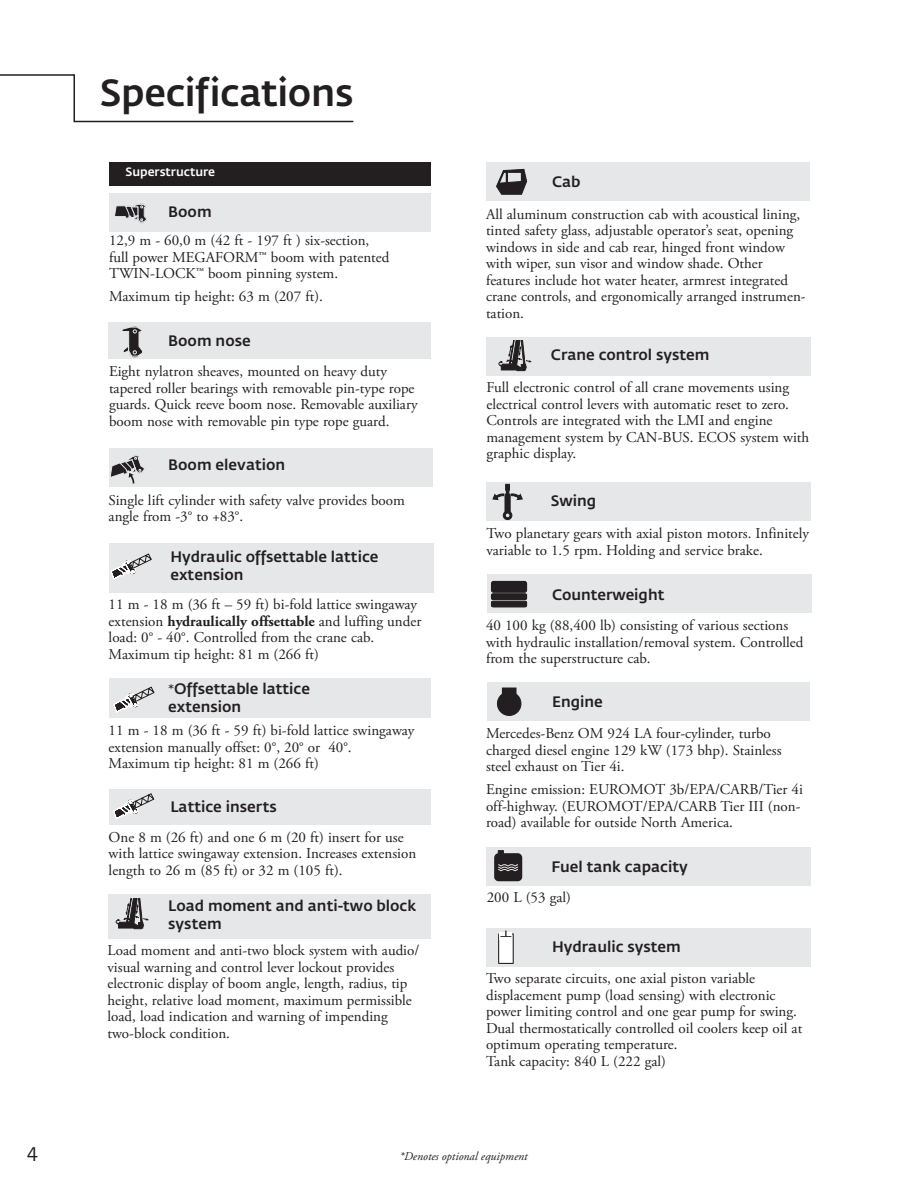
<style>
.page{position:relative;width:918px;height:1188px;background:#fff}
.page>*{position:absolute;margin:0;border:0;box-sizing:border-box;transform-origin:0 0}
.t1{font:500 37.5px "Fedra Sans Pro";letter-spacing:-.01em;color:#231f20}
.t2{font:19.5px "Fedra Sans Pro";color:#231f20}
.t3{font:15px/16.5px "Adobe Garamond Pro";color:#231f20}
.t4{font:500 15px/18px "Fedra Sans Pro";color:#231f20}
.t5{font:italic 12px "Adobe Garamond Pro";color:#231f20}
.Chart_reverse_bar_he{font:500 12px "Fedra Sans Pro";color:#fff}
.s1{font-weight:700}
.s2{font-family:"Adobe Garamond Pro";font-weight:700}
</style>
<div class="page">
<svg style="left:0;top:74px;width:354px;height:49px"></svg>
<div style="left:109px;top:448px;width:323px;height:39px;background:#e6e7e9"></div>
<svg style="left:110px;top:455px;width:35px;height:28px"></svg>
<div style="left:109px;top:193px;width:322px;height:39px;background:#e6e7e9"></div>
<div style="left:109px;top:162px;width:322px;height:23px;background:#231f20"></div>
<svg style="left:114px;top:203px;width:33px;height:20px"></svg>
<div style="left:108px;top:322px;width:323px;height:37px;background:#e6e7e9"></div>
<svg style="left:122px;top:326px;width:20px;height:32px"></svg>
<div style="left:108px;top:895px;width:323px;height:44px;background:#e6e7e9"></div>
<svg style="left:116px;top:898px;width:32px;height:31px"></svg>
<div style="left:486px;top:163px;width:324px;height:38px;background:#e6e7e9"></div>
<svg style="left:496px;top:168px;width:32px;height:27px"></svg>
<div style="left:109px;top:543px;width:324px;height:49px;background:#e6e7e9"></div>
<svg style="left:111px;top:553px;width:41px;height:26px"></svg>
<div style="left:109px;top:789px;width:322px;height:36px;background:#e6e7e9"></div>
<svg style="left:113px;top:793px;width:41px;height:26px"></svg>
<div style="left:109px;top:679px;width:322px;height:39px;background:#e6e7e9"></div>
<svg style="left:114px;top:687px;width:41px;height:26px"></svg>
<div style="left:487px;top:574px;width:325px;height:39px;background:#e6e7e9"></div>
<div style="left:491px;top:581px;width:36px;height:11px;background:#231f20;border-radius:2px"></div>
<div style="left:491px;top:581px;width:36px;height:12px;border:1px solid #231f20;border-radius:2px"></div>
<svg style="left:491px;top:593px;width:37px;height:15px"></svg>
<div style="left:487px;top:683px;width:323px;height:38px;background:#e6e7e9"></div>
<div style="left:497px;top:692px;width:24px;height:23px;background:#231f20;border-radius:50%"></div>
<div style="left:497px;top:692px;width:24px;height:24px;border:1px solid #231f20;border-radius:50%"></div>
<div style="left:502px;top:688px;width:14px;height:8px;background:#231f20"></div>
<div style="left:486px;top:928px;width:324px;height:39px;background:#e6e7e9"></div>
<svg style="left:498px;top:931px;width:16px;height:33px"></svg>
<div style="left:486px;top:482px;width:324px;height:39px;background:#e6e7e9"></div>
<div style="left:503px;top:511px;width:9px;height:9px;border:1px solid #231f20;border-radius:50%"></div>
<svg style="left:505px;top:513px;width:6px;height:5px"></svg>
<svg style="left:505px;top:501px;width:6px;height:12px"></svg>
<svg style="left:492px;top:484px;width:31px;height:17px"></svg>
<div style="left:487px;top:847px;width:324px;height:39px;background:#e6e7e9"></div>
<div style="left:496px;top:855px;width:24px;height:24px;background:#231f20;border-radius:3px"></div>
<div style="left:494px;top:853px;width:28px;height:28px;border:4px solid #231f20;border-radius:3px"></div>
<svg style="left:497px;top:864px;width:22px;height:7px"></svg>
<svg style="left:498px;top:850px;width:6px;height:7px"></svg>
<div style="left:486px;top:337px;width:324px;height:39px;background:#e6e7e9"></div>
<svg style="left:499px;top:340px;width:32px;height:31px"></svg>
<p class="t1" style="left:100px;top:70px;width:255px">Specifications</p>
<p class="Chart_reverse_bar_he" style="left:125px;top:164px;width:91px">Superstructure</p>
<p class="t4" style="left:168px;top:203px;width:45px">Boom</p>
<p class="t3" style="left:109px;top:233px;width:282px">12,9 m - 60,0 m (42 ft - 197 ft ) six-section, full power MEGAFORM™ boom with patented<br>TWIN-LOCK™ boom pinning system.</p>
<p class="t3" style="left:109px;top:289px;width:215px">Maximum tip height: 63 m (207 ft).</p>
<p class="t4" style="left:168px;top:332px;width:84px">Boom nose</p>
<p class="t3" style="left:109px;top:364px;width:310px">Eight nylatron sheaves, mounted on heavy duty tapered roller bearings with removable pin-type rope guards. Quick reeve boom nose. Removable auxiliary boom nose with removable pin type rope guard.</p>
<p class="t4" style="left:168px;top:456px;width:119px">Boom elevation</p>
<p class="t3" style="left:109px;top:492px;width:298px">Single lift cylinder with safety valve provides boom</p>
<p class="t3" style="left:109px;top:509px;width:136px">angle from -3° to +83°.</p>
<p class="t4" style="left:170px;top:548px;width:210px">Hydraulic offsettable lattice extension</p>
<p class="t3" style="left:109px;top:597px;width:314px">11 m - 18 m (36 ft – 59 ft) bi-fold lattice swingaway extension <span class="s1">hydraulically offsettable</span> and luffing under load: 0° - 40°. Controlled from the crane cab.</p>
<p class="t3" style="left:109px;top:646px;width:212px">Maximum tip height: 81 m (266 ft)</p>
<p class="t4" style="left:168px;top:680px;width:143px"><span class="s2">*</span>Offsettable lattice</p>
<p class="t4" style="left:168px;top:698px;width:75px">extension</p>
<p class="t3" style="left:109px;top:723px;width:307px">11 m - 18 m (36 ft - 59 ft) bi-fold lattice swingaway extension manually offset: 0°, 20° or 40°.</p>
<p class="t3" style="left:109px;top:756px;width:212px">Maximum tip height: 81 m (266 ft)</p>
<p class="t4" style="left:170px;top:797px;width:108px">Lattice inserts</p>
<p class="t3" style="left:109px;top:829px;width:309px">One 8 m (26 ft) and one 6 m (20 ft) insert for use with lattice swingaway extension. Increases extension length to 26 m (85 ft) or 32 m (105 ft).</p>
<p class="t4" style="left:168px;top:896px;width:249px">Load moment and anti-two block system</p>
<p class="t3" style="left:107px;top:943px;width:313px">Load moment and anti-two block system with audio/ visual warning and control lever lockout provides electronic display of boom angle, length, radius, tip height, relative load moment, maximum permissible load, load indication and warning of impending two-block condition.</p>
<p class="t4" style="left:552px;top:173px;width:30px">Cab</p>
<p class="t3" style="left:486px;top:206px;width:321px">All aluminum construction cab with acoustical lining, tinted safety glass, adjustable operator’s seat, opening windows in side and cab rear, hinged front window with wiper, sun visor and window shade. Other features include hot water heater, armrest integrated crane controls, and ergonomically arranged instrumen&shy;tation.</p>
<p class="t4" style="left:551px;top:346px;width:160px">Crane control system</p>
<p class="t3" style="left:487px;top:380px;width:324px">Full electronic control of all crane movements using electrical control levers with automatic reset to zero.<br>Controls are integrated with the LMI and engine management system by CAN-BUS. ECOS system with graphic display.</p>
<p class="t4" style="left:551px;top:491px;width:47px">Swing</p>
<p class="t3" style="left:487px;top:526px;width:324px">Two planetary gears with axial piston motors. Infinitely variable to 1.5 rpm. Holding and service brake.</p>
<p class="t4" style="left:552px;top:586px;width:114px">Counterweight</p>
<p class="t3" style="left:486px;top:618px;width:319px">40 100 kg (88,400 lb) consisting of various sections with hydraulic installation/removal system. Controlled from the superstructure cab.</p>
<p class="t4" style="left:552px;top:693px;width:52px">Engine</p>
<p class="t3" style="left:486px;top:726px;width:297px">Mercedes-Benz OM 924 LA four-cylinder, turbo charged diesel engine 129 kW (173 bhp). Stainless steel exhaust on Tier 4i.</p>
<p class="t3" style="left:486px;top:782px;width:318px">Engine emission: EUROMOT 3b/EPA/CARB/Tier 4i off-highway. (EUROMOT/EPA/CARB Tier III (non&shy;road) available for outside North America.</p>
<p class="t4" style="left:551px;top:857px;width:138px">Fuel tank capacity</p>
<p class="t3" style="left:487px;top:890px;width:86px">200 L (53 gal)</p>
<p class="t4" style="left:552px;top:938px;width:130px">Hydraulic system</p>
<p class="t3" style="left:486px;top:971px;width:312px">Two separate circuits, one axial piston variable displacement pump (load sensing) with electronic power limiting control and one gear pump for swing.</p>
<p class="t3" style="left:486px;top:1020px;width:318px">Dual thermostatically controlled oil coolers keep oil at optimum operating temperature.</p>
<p class="t3" style="left:486px;top:1053px;width:181px">Tank capacity: 840 L (222 gal)</p>
<p class="t2" style="left:27px;top:1142px;width:12px">4</p>
<p class="t5" style="left:399px;top:1149px;width:130px">*Denotes optional equipment</p>
</div>
